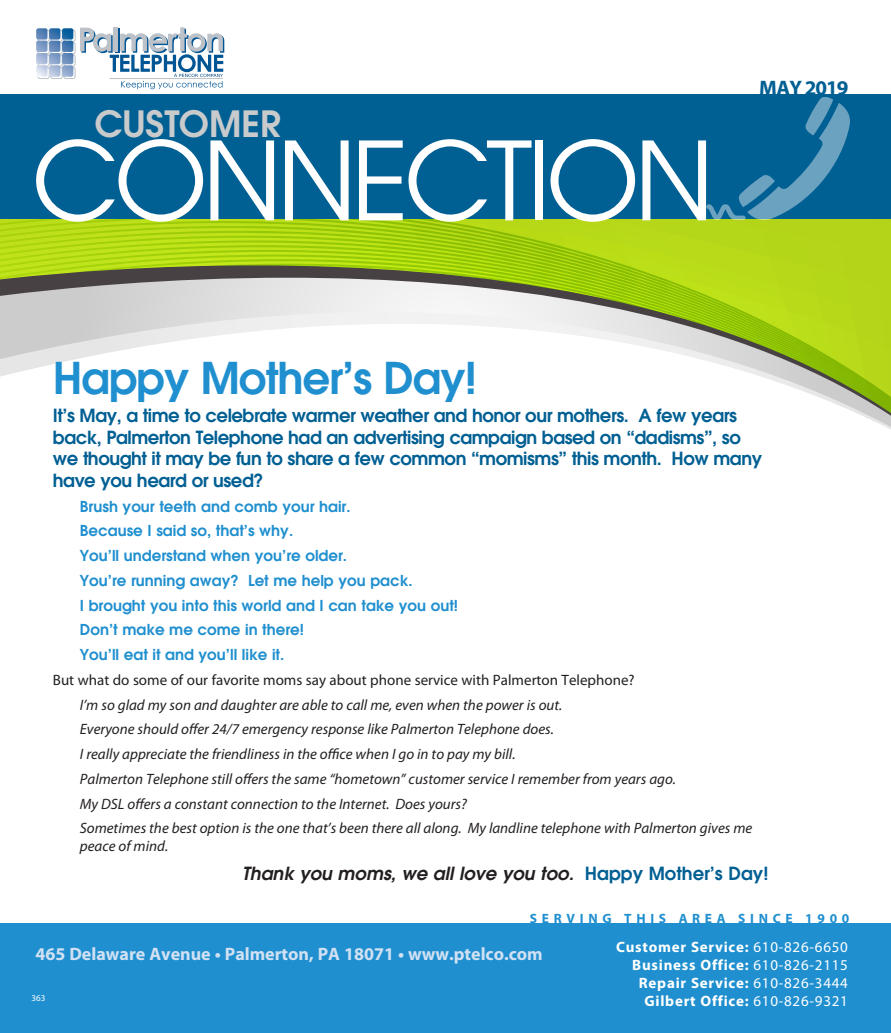
<style>
.page{position:relative;width:891px;height:1033px;background:#fff}
.page>*{position:absolute;margin:0;border:0;box-sizing:border-box;transform-origin:0 0}
.t1{font:108px "Avant Garde";letter-spacing:-.05em;color:#fff}
.t2{font:600 43.5px "Avant Garde";letter-spacing:-.025em;color:#1f8fcf}
.t3{font:600 36px "Avant Garde";color:#c9cacc}
.t4{font:700 21px "Myriad Pro";letter-spacing:-.05em;color:#005f93}
.t5{font:600 18px/21.6px "Avant Garde";letter-spacing:-.025em;color:#005f93}
.t6{font:700 18px "Myriad Pro";color:#d1e1f3}
.t7{font:italic 600 18px "Avant Garde";color:#231f20}
.t8{font:italic 15px/18px "Myriad Pro";color:#231f20}
.t9{font:600 15px "Avant Garde";color:#1f8fcf}
.t10{font:700 15px "Myriad Pro";letter-spacing:.05em;color:#fff}
.t11{font:15px "Myriad Pro";color:#231f20}
.t12{font:700 13.5px "Myriad Pro";letter-spacing:.35em;color:#1f8fcf}
.t13{font:9px "Myriad Pro";color:#fff}
.s1{font-style:normal;color:#005f93}
.s2{font-weight:400}
</style>
<div class="page">
<svg style="left:0;top:219px;width:891px;height:210px;background:#b5d823"></svg>
<svg style="left:0;top:248px;width:891px;height:179px"></svg>
<div style="left:0;top:923px;width:891px;height:110px;background:#1f8fcf"></div>
<div style="left:0;top:94px;width:891px;height:125px;background:#005f93"></div>
<div style="left:64px;top:30px;width:11px;height:12px;border:1px solid #bcc2c7;border-radius:2px"></div>
<div style="left:64px;top:42px;width:11px;height:12px;border:1px solid #bcc2c7;border-radius:2px"></div>
<div style="left:64px;top:54px;width:11px;height:12px;border:1px solid #bcc2c7;border-radius:2px"></div>
<div style="left:38px;top:67px;width:12px;height:12px;border:1px solid #bcc2c7;border-radius:2px"></div>
<div style="left:51px;top:67px;width:11px;height:12px;border:1px solid #bcc2c7;border-radius:2px"></div>
<div style="left:64px;top:67px;width:11px;height:12px;border:1px solid #bcc2c7;border-radius:2px"></div>
<svg style="left:36px;top:28px;width:37px;height:49px;background:#89a7cb"></svg>
<svg style="left:80px;top:27px;width:144px;height:62px"></svg>
<hr style="left:110px;top:78px;width:113px;height:1px;background:#bcc2c7">
<svg style="left:706px;top:97px;width:144px;height:123px"></svg>
<p class="t3" style="left:94px;top:100px;width:188px">CUSTOMER</p>
<p class="t1" style="left:32px;top:117px;width:684px">CONNECTION</p>
<p class="t4" style="left:759px;top:74px;width:91px">MAY 2019</p>
<p class="t2" style="left:53px;top:349px;width:425px">Happy Mother’s Day!</p>
<p class="t5" style="left:53px;top:404px;width:711px">It’s May, a time to celebrate warmer weather and honor our mothers. A few years back, Palmerton Telephone had an advertising campaign based on “dadisms”, so we thought it may be fun to share a few common “momisms” this month. How many have you heard or used?</p>
<p class="t9" style="left:80px;top:496px;width:272px">Brush your teeth and comb your hair.</p>
<p class="t9" style="left:80px;top:521px;width:215px">Because I said so, that’s why.</p>
<p class="t9" style="left:80px;top:546px;width:269px">You’ll understand when you’re older.</p>
<p class="t9" style="left:80px;top:570px;width:334px">You’re running away? Let me help you pack.</p>
<p class="t9" style="left:80px;top:595px;width:380px">I brought you into this world and I can take you out!</p>
<p class="t9" style="left:80px;top:620px;width:226px">Don’t make me come in there!</p>
<p class="t9" style="left:80px;top:645px;width:206px">You’ll eat it and you’ll like it.</p>
<p class="t11" style="left:53px;top:670px;width:583px">But what do some of our favorite moms say about phone service with Palmerton Telephone?</p>
<p class="t8" style="left:80px;top:695px;width:484px">I’m so glad my son and daughter are able to call me, even when the power is out.</p>
<p class="t8" style="left:80px;top:720px;width:476px">Everyone should offer 24/7 emergency response like Palmerton Telephone does.</p>
<p class="t8" style="left:80px;top:745px;width:437px">I really appreciate the friendliness in the office when I go in to pay my bill.</p>
<p class="t8" style="left:80px;top:769px;width:598px">Palmerton Telephone still offers the same “hometown” customer service I remember from years ago.</p>
<p class="t8" style="left:80px;top:794px;width:389px">My DSL offers a constant connection to the Internet. Does yours?</p>
<p class="t8" style="left:80px;top:819px;width:674px">Sometimes the best option is the one that’s been there all along. My landline telephone with Palmerton gives me peace of mind.</p>
<p class="t7" style="left:242px;top:861px;width:528px">Thank you moms, we all love you too. <span class="s1">Happy Mother’s Day!</span></p>
<p class="t12" style="left:530px;top:909px;width:321px">SERVING THIS AREA SINCE 1900</p>
<p class="t6" style="left:35px;top:942px;width:509px">465 Delaware Avenue • Palmerton, PA 18071 • www.ptelco.com</p>
<p class="t13" style="left:32px;top:992px;width:15px">363</p>
<p class="t10" style="left:616px;top:937px;width:233px">Customer Service: <span class="s2">610-826-6650</span></p>
<p class="t10" style="left:632px;top:955px;width:217px">Business Office: <span class="s2">610-826-2115</span></p>
<p class="t10" style="left:639px;top:973px;width:210px">Repair Service: <span class="s2">610-826-3444</span></p>
<p class="t10" style="left:645px;top:991px;width:205px">Gilbert Office: <span class="s2">610-826-9321</span></p>
</div>
